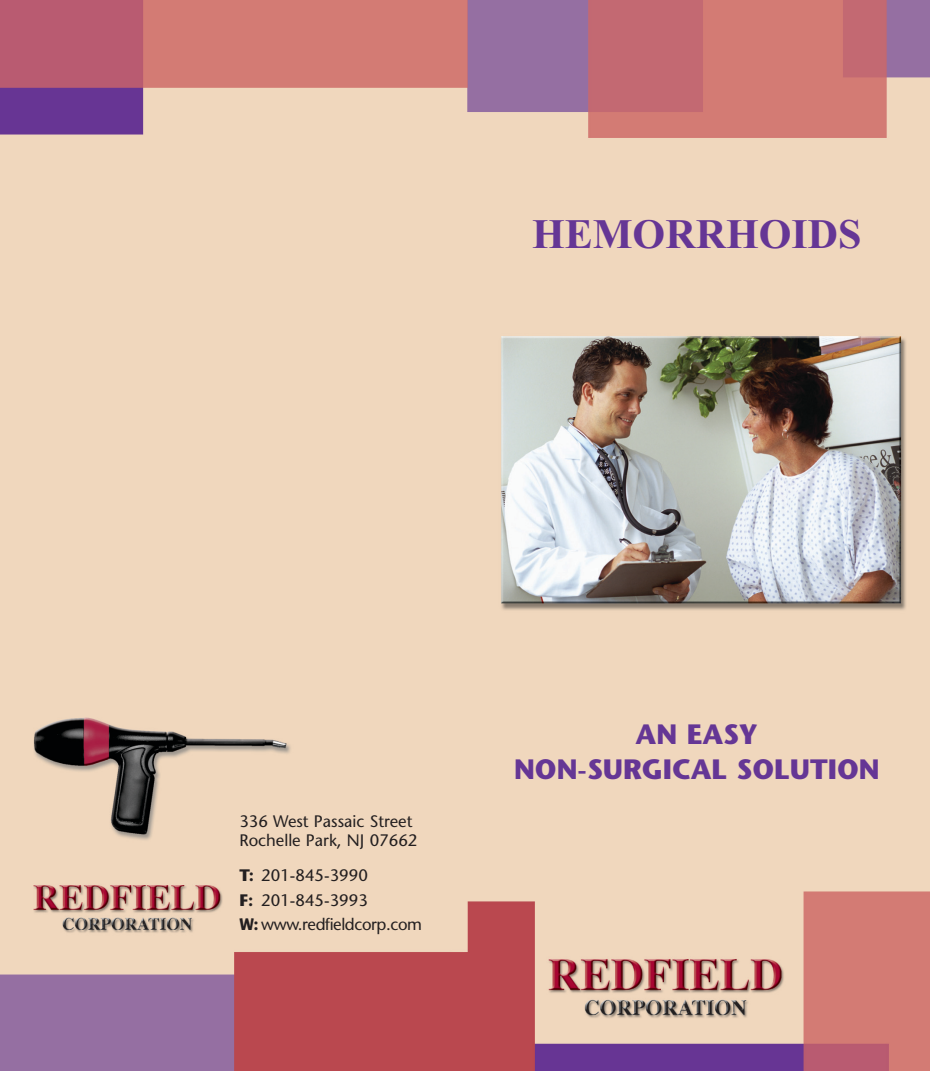
<style>
.page{position:relative;width:930px;height:1071px;background:#fff}
.page>*{position:absolute;margin:0;border:0;box-sizing:border-box;transform-origin:0 0}
.t1{font:700 42px "Times New Roman";color:#653695}
.t2{font:700 28px/35px "Stone Sans";color:#653695;text-align:center}
.t3{font:16.62px/24.5px "Stone Sans";letter-spacing:-.025em;color:#231f20}
.t4{font:16.62px/19.2px "Stone Sans";color:#231f20}
.s1{font-weight:700}
</style>
<div class="page">
<img style="left:0;top:0;width:929px;height:1071px">
<h1 class="t1" style="left:532px;top:220px;width:331px">HEMORRHOIDS</h1>
<p class="t4" style="left:239px;top:813px;width:179px">336 West Passaic Street<br>Rochelle Park, NJ 07662</p>
<p class="t3" style="left:239px;top:865px;width:184px"><span class="s1">T:</span> 201-845-3990<br><span class="s1">F:</span> 201-845-3993<br><span class="s1">W:</span> www.redfieldcorp.com</p>
<h2 class="t2" style="left:514px;top:720px;width:367px">AN EASY<br>NON-SURGICAL SOLUTION</h2>
</div>
